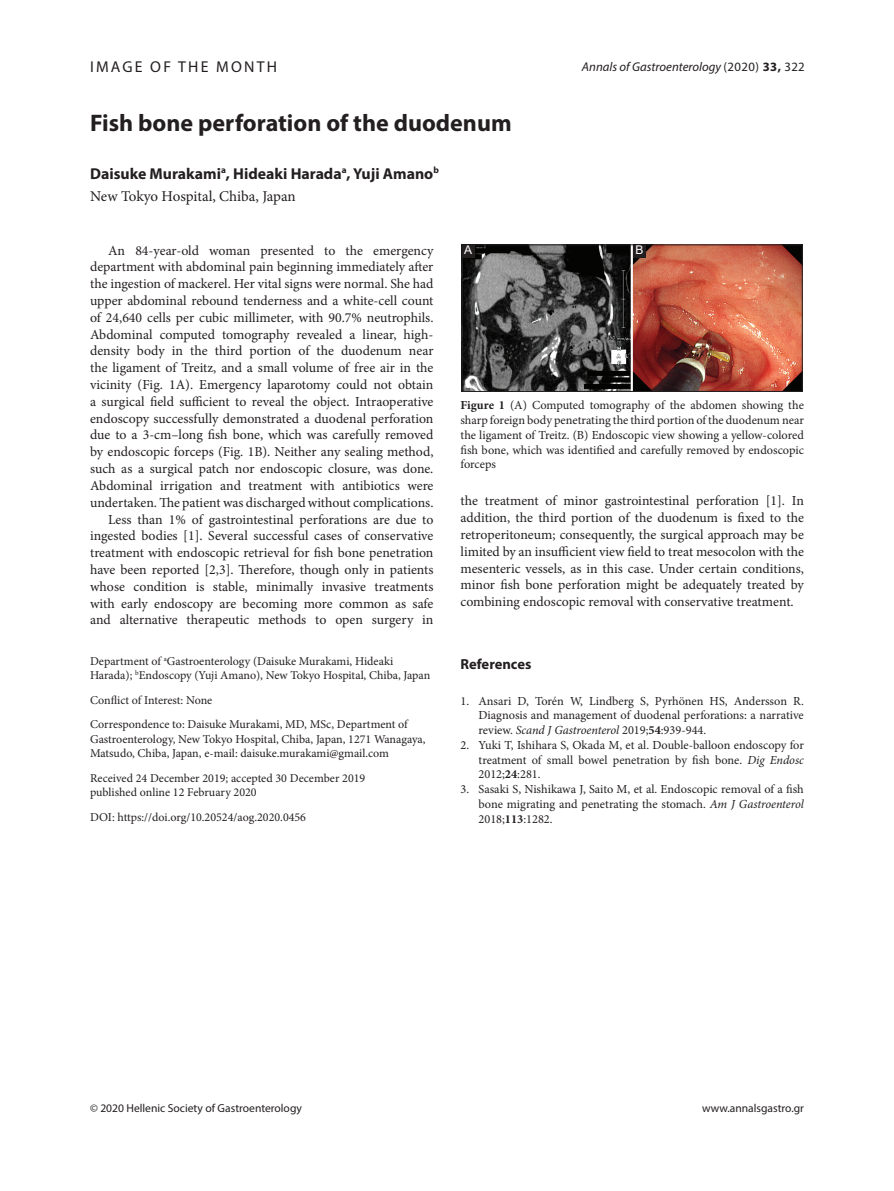
<style>
.page{position:relative;width:894px;height:1191px;background:#fff}
.page>*{position:absolute;margin:0;border:0;box-sizing:border-box;transform-origin:0 0}
.AT{font:700 24px "Myriad Pro";color:#231f20}
.AU{font:700 15.75px "Myriad Pro";color:#231f20}
.AH{font:15.75px "Myriad Pro";letter-spacing:.14em;color:#231f20}
.AU-BIO{font:15px "Minion Pro";letter-spacing:-.005em;color:#231f20}
.t1{font:700 14.55px "Myriad Pro";color:#231f20}
.TX{font:13.8px/16.8px "Minion Pro";color:#231f20;text-align:justify}
.A_RH{font:italic 12.75px "Myriad Pro";color:#231f20}
.REF{font:12.3px/14.7px "Minion Pro";color:#231f20;text-align:justify}
.FGC{font:12.3px/14.7px "Minion Pro";color:#231f20;text-align:justify}
.HIS{font:12px/14.2px "Minion Pro";color:#231f20}
.ADD{font:12px/14.2px "Minion Pro";color:#231f20}
.LABEL{font:12px "Arial";color:#fff}
.t2{font:11.55px "Myriad Pro";color:#231f20}
.s1{font-style:normal}
.s2{font-weight:700;font-style:normal}
.s3{font-weight:700}
.s4{font-style:italic}
</style>
<div class="page">
<img style="left:464px;top:246px;width:336px;height:143px">
<div style="left:462px;top:244px;width:340px;height:147px;border:1px solid #231f20"></div>
<div style="left:462px;top:244px;width:12px;height:13px;background:#231f20"></div>
<div style="left:633px;top:244px;width:12px;height:13px;background:#231f20"></div>
<p class="AH" style="left:90px;top:57px;width:188px">IMAGE OF THE MONTH</p>
<p class="AT" style="left:90px;top:107px;width:423px">Fish bone perforation of the duodenum</p>
<p class="AU" style="left:90px;top:163px;width:350px">Daisuke Murakami<sup>a</sup>, Hideaki Harada<sup>a</sup>, Yuji Amano<sup>b</sup></p>
<p class="AU-BIO" style="left:90px;top:186px;width:207px">New Tokyo Hospital, Chiba, Japan</p>
<p class="A_RH" style="left:581px;top:58px;width:224px">Annals of Gastroenterology <span class="s1">(2020)</span> <span class="s2">33,</span> <span class="s1">322</span></p>
<p class="TX" style="left:90px;top:242px;width:345px;text-indent:18px">An 84-year-old woman presented to the emergency department with abdominal pain beginning immediately after the ingestion of mackerel. Her vital signs were normal. She had upper abdominal rebound tenderness and a white-cell count of 24,640 cells per cubic millimeter, with 90.7% neutrophils.<br>Abdominal computed tomography revealed a linear, high&shy;density body in the third portion of the duodenum near the ligament of Treitz, and a small volume of free air in the vicinity (Fig. 1A). Emergency laparotomy could not obtain a surgical field sufficient to reveal the object. Intraoperative endoscopy successfully demonstrated a duodenal perforation due to a 3-cm–long fish bone, which was carefully removed by endoscopic forceps (Fig. 1B). Neither any sealing method, such as a surgical patch nor endoscopic closure, was done.<br>Abdominal irrigation and treatment with antibiotics were undertaken. The patient was discharged without complications.</p>
<p class="TX" style="left:90px;top:510px;width:345px;text-indent:18px">Less than 1% of gastrointestinal perforations are due to ingested bodies [1]. Several successful cases of conservative treatment with endoscopic retrieval for fish bone penetration have been reported [2,3]. Therefore, though only in patients whose condition is stable, minimally invasive treatments with early endoscopy are becoming more common as safe and alternative therapeutic methods to open surgery in</p>
<p class="HIS" style="left:90px;top:653px;width:341px">Department of <sup>a</sup>Gastroenterology (Daisuke Murakami, Hideaki<br>Harada); <sup>b</sup>Endoscopy (Yuji Amano), New Tokyo Hospital, Chiba, Japan</p>
<p class="HIS" style="left:90px;top:692px;width:124px">Conflict of Interest: None</p>
<p class="ADD" style="left:90px;top:717px;width:337px">Correspondence to: Daisuke Murakami, MD, MSc, Department of<br>Gastroenterology, New Tokyo Hospital, Chiba, Japan, 1271 Wanagaya,<br>Matsudo, Chiba, Japan, e-mail: daisuke.murakami@gmail.com</p>
<p class="HIS" style="left:90px;top:770px;width:276px">Received 24 December 2019; accepted 30 December 2019 published online 12 February 2020</p>
<p class="HIS" style="left:90px;top:809px;width:217px">DOI: https://doi.org/10.20524/aog.2020.0456</p>
<p class="LABEL" style="left:464px;top:242px;width:10px">A</p>
<p class="LABEL" style="left:635px;top:242px;width:10px">B</p>
<p class="FGC" style="left:460px;top:398px;width:345px"><span class="s3">Figure 1</span> (A) Computed tomography of the abdomen showing the sharp foreign body penetrating the third portion of the duodenum near the ligament of Treitz. (B) Endoscopic view showing a yellow-colored fish bone, which was identified and carefully removed by endoscopic forceps</p>
<p class="TX" style="left:460px;top:492px;width:345px">the treatment of minor gastrointestinal perforation [1]. In addition, the third portion of the duodenum is fixed to the retroperitoneum; consequently, the surgical approach may be limited by an insufficient view field to treat mesocolon with the mesenteric vessels, as in this case. Under certain conditions, minor fish bone perforation might be adequately treated by combining endoscopic removal with conservative treatment.</p>
<h1 class="t1" style="left:460px;top:654px;width:72px">References</h1>
<p class="REF" style="left:478px;top:693px;width:327px;text-indent:-18px">1. Ansari D, Torén W, Lindberg S, Pyrhönen HS, Andersson R.<br>Diagnosis and management of duodenal perforations: a narrative review. <span class="s4">Scand J Gastroenterol</span> 2019;<span class="s3">54</span>:939-944.</p>
<p class="REF" style="left:478px;top:737px;width:327px;text-indent:-18px">2. Yuki T, Ishihara S, Okada M, et al. Double-balloon endoscopy for treatment of small bowel penetration by fish bone. <span class="s4">Dig Endosc </span>2012;<span class="s3">24</span>:281.</p>
<p class="REF" style="left:478px;top:781px;width:327px;text-indent:-18px">3. Sasaki S, Nishikawa J, Saito M, et al. Endoscopic removal of a fish bone migrating and penetrating the stomach. <span class="s4">Am J Gastroenterol </span>2018;<span class="s3">113</span>:1282.</p>
<p class="t2" style="left:90px;top:1101px;width:213px">© 2020 Hellenic Society of Gastroenterology</p>
<p class="t2" style="left:701px;top:1101px;width:103px">www.annalsgastro.gr</p>
</div>
